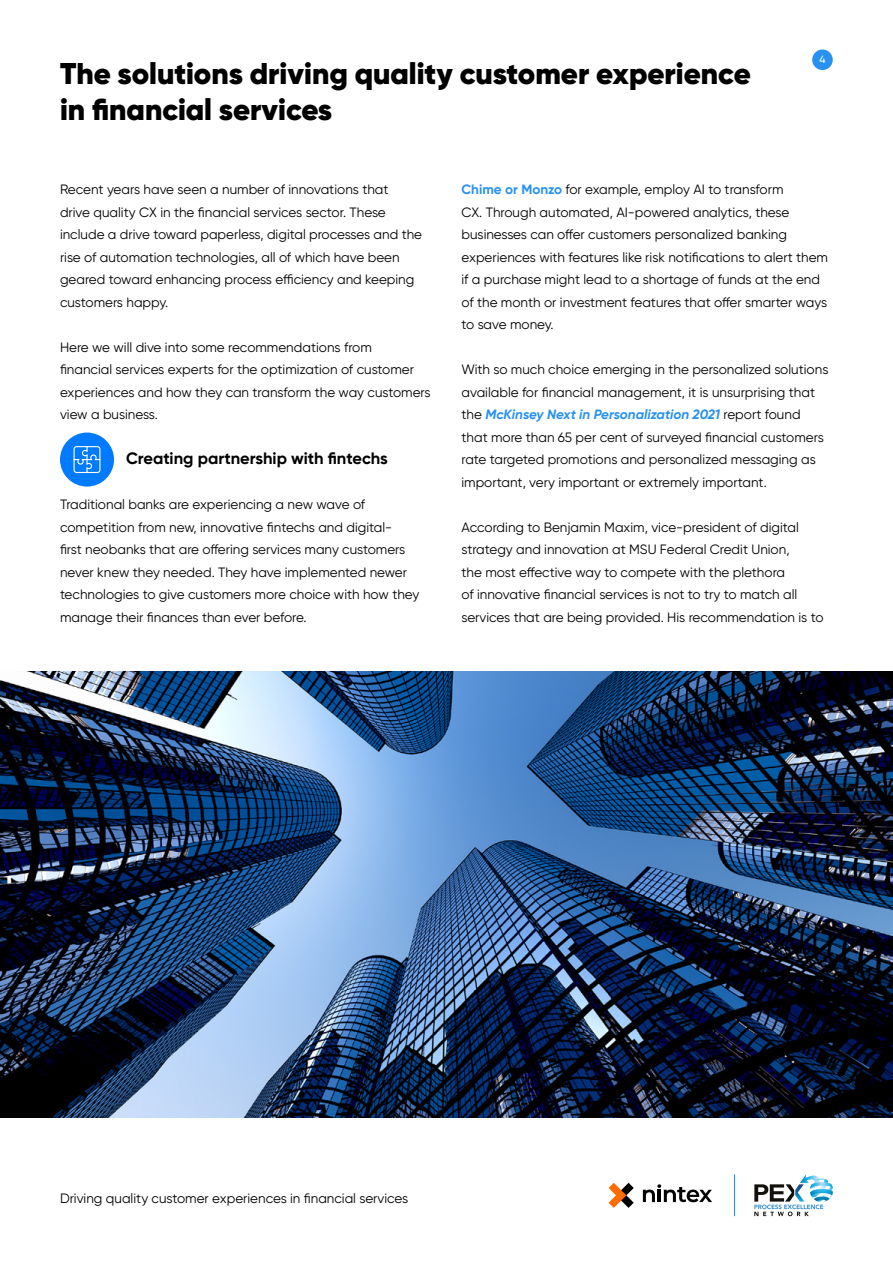
<style>
.page{position:relative;width:893px;height:1263px;background:#fff}
.page>*{position:absolute;margin:0;border:0;box-sizing:border-box;transform-origin:0 0}
.t1{font:900 30px "Gilroy";color:#000}
.t2{font:700 16.5px "Gilroy";color:#000}
.t3{font:13.5px/22.5px "Gilroy";color:#000}
.t4{font:500 10.5px "Gilroy";color:#fff}
.s1{font-weight:700;color:#2892f1}
.s2{font-weight:700;font-style:italic;color:#2892f1}
</style>
<div class="page">
<svg style="left:609px;top:1183px;width:25px;height:25px"></svg>
<svg style="left:643px;top:1184px;width:69px;height:18px"></svg>
<div style="left:812px;top:50px;width:21px;height:20px;background:#2892f1;border-radius:50%"></div>
<img style="left:800px;top:1174px;width:19px;height:9px">
<img style="left:810px;top:1178px;width:21px;height:6px">
<svg style="left:754px;top:1184px;width:79px;height:32px"></svg>
<hr style="left:734px;top:1174px;width:1px;height:42px;background:#2892f1">
<div style="left:60px;top:433px;width:54px;height:54px;background:#007bff;border-radius:50%"></div>
<img style="left:0;top:671px;width:893px;height:446px">
<svg style="left:73px;top:446px;width:28px;height:28px"></svg>
<p class="t1" style="left:60px;top:54px;width:692px">The solutions driving quality customer experience</p>
<p class="t1" style="left:60px;top:90px;width:274px">in financial services</p>
<p class="t4" style="left:819px;top:53px;width:8px">4</p>
<p class="t3" style="left:60px;top:178px;width:364px">Recent years have seen a number of innovations that<br>drive quality CX in the financial services sector. These include a drive toward paperless, digital processes and the rise of automation technologies, all of which have been geared toward enhancing process efficiency and keeping customers happy.</p>
<p class="t3" style="left:60px;top:336px;width:372px">Here we will dive into some recommendations from<br>financial services experts for the optimization of customer experiences and how they can transform the way customers view a business.</p>
<p class="t2" style="left:126px;top:448px;width:263px">Creating partnership with fintechs</p>
<p class="t3" style="left:60px;top:493px;width:361px">Traditional banks are experiencing a new wave of competition from new, innovative fintechs and digital-<br>first neobanks that are offering services many customers never knew they needed. They have implemented newer technologies to give customers more choice with how they manage their finances than ever before.</p>
<p class="t3" style="left:461px;top:178px;width:368px"><span class="s1">Chime or Monzo</span> for example, employ AI to transform<br>CX. Through automated, AI-powered analytics, these businesses can offer customers personalized banking experiences with features like risk notifications to alert them if a purchase might lead to a shortage of funds at the end of the month or investment features that offer smarter ways to save money.</p>
<p class="t3" style="left:461px;top:358px;width:368px">With so much choice emerging in the personalized solutions available for financial management, it is unsurprising that the <span class="s2">McKinsey Next in Personalization 2021</span> report found that more than 65 per cent of surveyed financial customers rate targeted promotions and personalized messaging as important, very important or extremely important.</p>
<p class="t3" style="left:461px;top:516px;width:364px">According to Benjamin Maxim, vice-president of digital strategy and innovation at MSU Federal Credit Union,<br>the most effective way to compete with the plethora<br>of innovative financial services is not to try to match all services that are being provided. His recommendation is to</p>
<p class="t3" style="left:60px;top:1187px;width:350px">Driving quality customer experiences in financial services</p>
</div>
